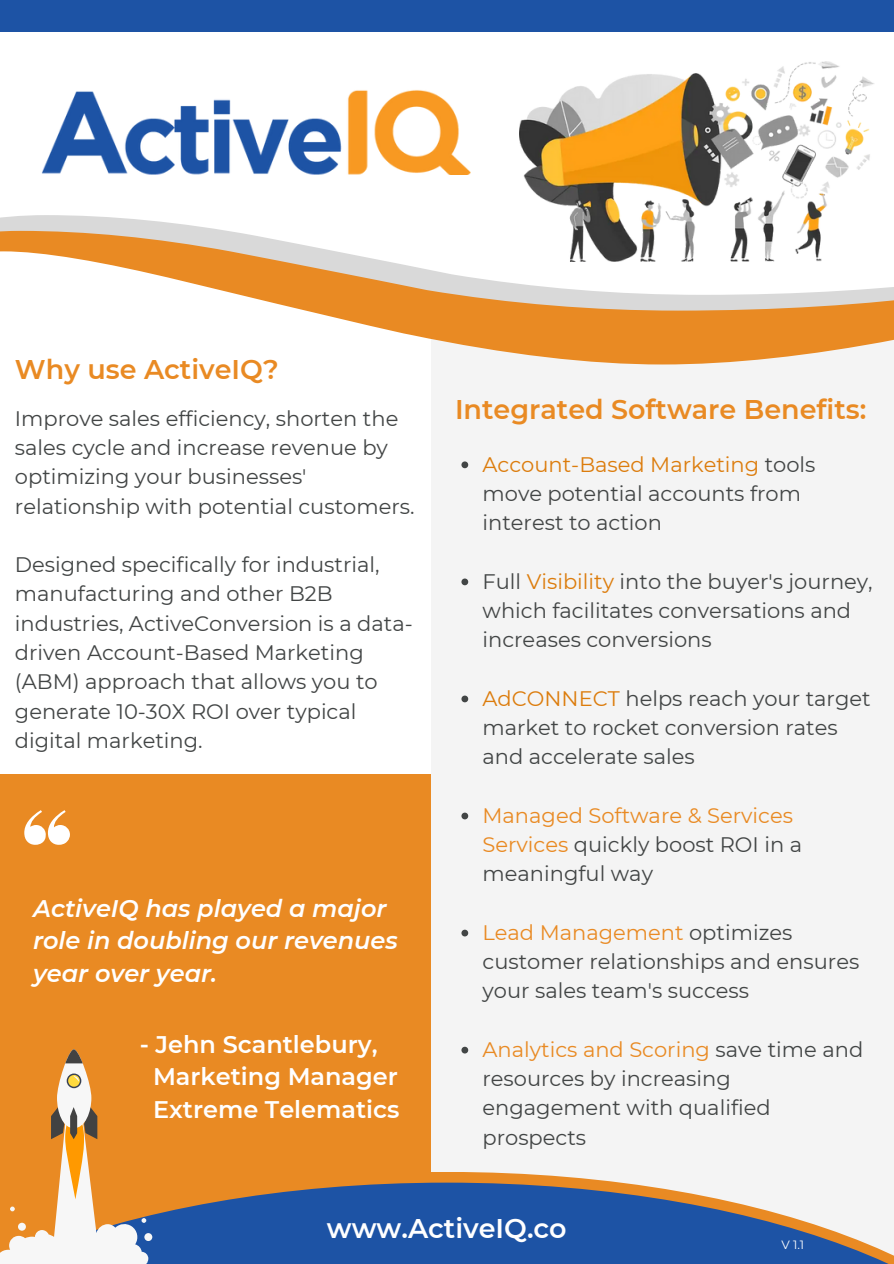
<style>
.page{position:relative;width:894px;height:1264px;background:#fff}
.page>*{position:absolute;margin:0;border:0;box-sizing:border-box;transform-origin:0 0}
.t1{font:600 27px "Montserrat";color:#e98a23}
.t2{font:600 27px "Montserrat";color:#fff}
.t3{font:italic 600 24px/32.7px "Montserrat";color:#fff}
.t4{font:600 24px/32.7px "Montserrat";color:#fff}
.t5{font:21px/29.2px "Montserrat";color:#424545}
.t6{font:21px/29.2px "Montserrat";color:#e98a23}
.t7{font:12px "Montserrat";color:#fff}
.s1{color:#dc7c0c}
.s2{color:#424545}
.s3{color:#e98a23}
</style>
<div class="page">
<div style="left:0;top:774px;width:433px;height:485px;background:#e98a23"></div>
<div style="left:431px;top:304px;width:462px;height:955px;background:#f4f4f4"></div>
<svg style="left:0;top:215px;width:227px;height:16px;fill:#d9d9d9"></svg>
<svg style="left:0;top:231px;width:893px;height:133px"></svg>
<div style="left:0;top:0;width:893px;height:32px;background:#1d53a5"></div>
<svg style="left:431px;top:1172px;width:184px;height:10px;fill:#e98a23"></svg>
<svg style="left:148px;top:1182px;width:745px;height:81px;fill:#1d53a5"></svg>
<img style="left:41px;top:90px;width:430px;height:85px">
<img style="left:519px;top:61px;width:355px;height:200px">
<svg style="left:461px;top:461px;width:7px;height:7px"></svg>
<svg style="left:461px;top:578px;width:7px;height:7px"></svg>
<svg style="left:461px;top:695px;width:7px;height:7px"></svg>
<svg style="left:461px;top:812px;width:7px;height:7px"></svg>
<svg style="left:461px;top:929px;width:7px;height:7px"></svg>
<svg style="left:461px;top:1046px;width:7px;height:7px"></svg>
<svg style="left:24px;top:810px;width:46px;height:34px"></svg>
<svg style="left:144px;top:1232px;width:8px;height:8px"></svg>
<svg style="left:0;top:1049px;width:148px;height:214px"></svg>
<h3 class="t1" style="left:15px;top:353px;width:265px">Why use ActiveIQ?</h3>
<p class="t5" style="left:15px;top:404px;width:401px">Improve sales efficiency, shorten the sales cycle and increase revenue by optimizing your businesses' relationship with potential customers.</p>
<p class="t5" style="left:15px;top:550px;width:399px">Designed specifically for industrial, manufacturing and other B2B industries, ActiveConversion is a data&shy;driven Account-Based Marketing (ABM) approach that allows you to generate 10-30X ROI over typical digital marketing.</p>
<h3 class="t3" style="left:33px;top:891px;width:366px">ActiveIQ has played a major role in doubling our revenues year over year.</h3>
<p class="t4" style="left:153px;top:1027px;width:248px;text-indent:-13px">- Jehn Scantlebury,<br>Marketing Manager<br>Extreme Telematics</p>
<h3 class="t1" style="left:455px;top:393px;width:412px">Integrated Software Benefits:</h3>
<h3 class="t5" style="left:482px;top:449px;width:334px"><span class="s1">Account-Based Marketing</span> tools move potential accounts from interest to action</h3>
<h3 class="t5" style="left:482px;top:566px;width:391px">Full <span class="s1">Visibility</span> into the buyer's journey, which facilitates conversations and increases conversions</h3>
<h3 class="t5" style="left:482px;top:683px;width:389px"><span class="s1">AdCONNECT</span> helps reach your target market to rocket conversion rates and accelerate sales</h3>
<h3 class="t6" style="left:482px;top:800px;width:321px">Managed Software &amp; Services<br>Services <span class="s2">quickly boost ROI in a meaningful way</span></h3>
<h1 class="t5" style="left:482px;top:917px;width:378px"><span class="s3">Lead Management</span> optimizes customer relationships and ensures your sales team's success</h1>
<h3 class="t5" style="left:482px;top:1034px;width:382px"><span class="s3">Analytics and Scoring</span> save time and resources by increasing engagement with qualified prospects</h3>
<h1 class="t2" style="left:327px;top:1212px;width:241px">www.ActiveIQ.co</h1>
<h2 class="t7" style="left:781px;top:1237px;width:24px">V 1.1</h2>
</div>
